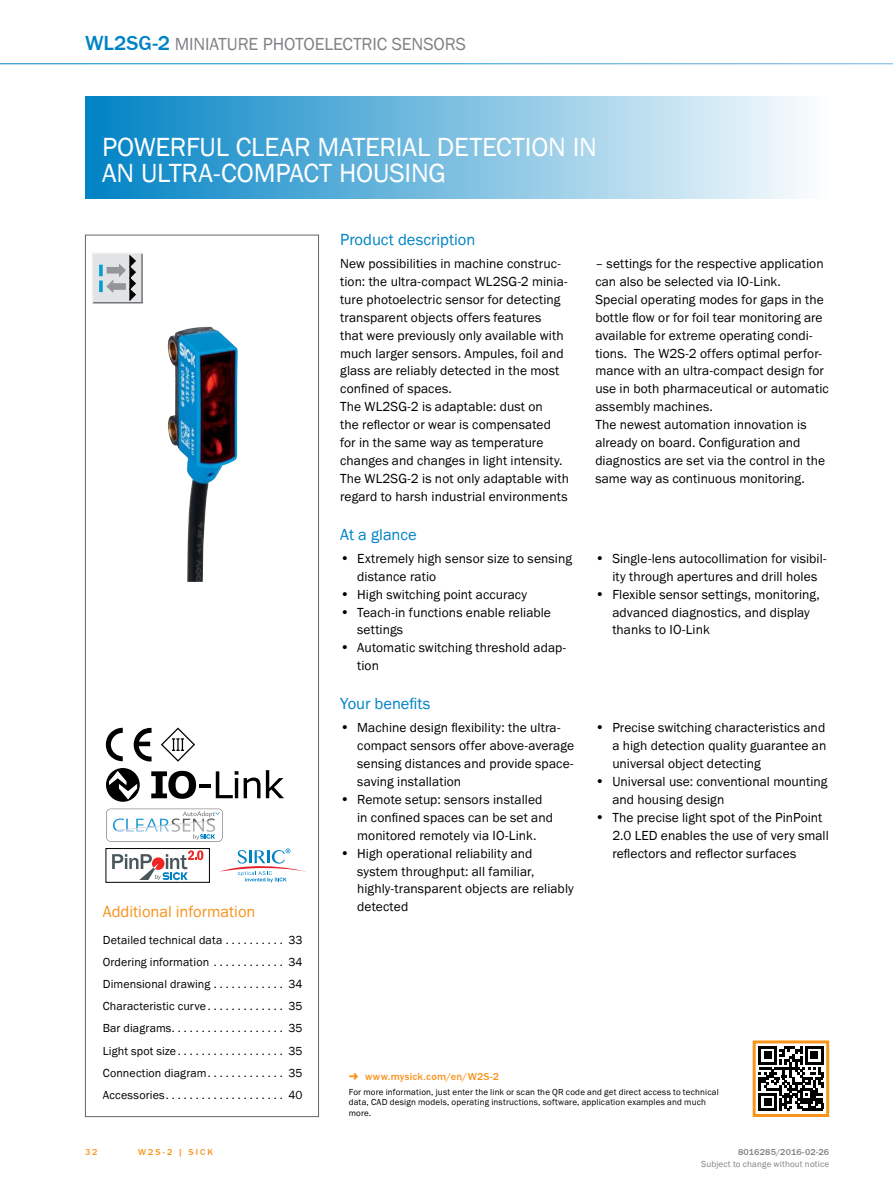
<style>
.page{position:relative;width:893px;height:1188px;background:#fff}
.page>*{position:absolute;margin:0;border:0;box-sizing:border-box;transform-origin:0 0}
.t1{font:27px/25.5px "SICK Franklin";letter-spacing:-.005em;color:#fff}
.t2{font:18px "SICK Franklin";color:#808285}
.t3{font:16.5px "SICK Franklin";color:#0083c5}
.t4{font:16.5px "SICK Franklin";letter-spacing:-.005em;color:#f7941e}
.t5{font:13.5px/17.9px "SICK Franklin";letter-spacing:.005em;color:#000}
.t6{font:12px "SICK Franklin";letter-spacing:.01em;color:#000}
.t7{font:500 10.5px "SICK Franklin";letter-spacing:.02em;color:#f7941e}
.t8{font:9px/10.5px "SICK Franklin";letter-spacing:.02em;color:#000}
.t9{font:9px "SICK Franklin";letter-spacing:.02em;color:#808285}
.t10{font:500 9px "SICK Franklin";letter-spacing:.02em;color:#808285}
.t11{font:500 9px "SICK Franklin";letter-spacing:.225em;color:#f7941e}
.s1{font-weight:500;font-size:21px;color:#0083c5}
.s2{font-size:14.25px}
</style>
<div class="page">
<div style="left:85px;top:97px;width:744px;height:102px;background:linear-gradient(to right,#0082c4,#fcfdfe)"></div>
<div style="left:92px;top:253px;width:50px;height:50px;background:#e2e3e4"></div>
<hr style="left:92px;top:302px;width:51px;height:1px;background:#6d6e71">
<hr style="left:141px;top:253px;width:2px;height:50px;background:#6d6e71">
<hr style="left:92px;top:252px;width:51px;height:2px;background:#f1f1f2">
<hr style="left:92px;top:253px;width:1px;height:50px;background:#f1f1f2">
<svg style="left:99px;top:281px;width:4px;height:11px"></svg>
<svg style="left:99px;top:265px;width:4px;height:11px"></svg>
<svg style="left:106px;top:255px;width:30px;height:46px"></svg>
<img style="left:167px;top:327px;width:71px;height:255px">
<svg style="left:106px;top:728px;width:46px;height:33px"></svg>
<svg style="left:161px;top:728px;width:34px;height:34px"></svg>
<svg style="left:106px;top:768px;width:34px;height:34px"></svg>
<svg style="left:151px;top:771px;width:87px;height:28px"></svg>
<svg style="left:244px;top:778px;width:16px;height:20px"></svg>
<svg style="left:266px;top:770px;width:18px;height:28px"></svg>
<svg style="left:109px;top:771px;width:28px;height:28px"></svg>
<svg style="left:106px;top:809px;width:117px;height:33px"></svg>
<div style="left:107px;top:809px;width:115px;height:32px;background:#fff;border-radius:4px"></div>
<svg style="left:113px;top:811px;width:107px;height:29px"></svg>
<div style="left:106px;top:848px;width:104px;height:34px;border:1px solid #000"></div>
<svg style="left:112px;top:850px;width:91px;height:30px"></svg>
<svg style="left:219px;top:848px;width:87px;height:34px"></svg>
<div style="left:85px;top:235px;width:234px;height:882px;border:1px solid #636466"></div>
<svg style="left:758px;top:1046px;width:65px;height:65px"></svg>
<hr style="left:805px;top:1046px;width:18px;height:3px;background:#000">
<div style="left:753px;top:1040px;width:76px;height:77px;border:3px solid #f7941e"></div>
<h2 class="t2" style="left:85px;top:32px;width:114px"><span class="s1">WL2SG-2</span> Miniature</h2>
<h2 class="t2" style="left:263px;top:32px;width:11px">photoelectric</h2>
<h2 class="t2" style="left:392px;top:32px;width:12px">sensors</h2>
<h1 class="t1" style="left:102px;top:135px;width:496px">POWERFUL CLEAR MATERIAL DETECTION IN<br>AN ULTRA-COMPACT HOUSING</h1>
<p class="t4" style="left:103px;top:902px;width:154px">Additional information</p>
<p class="t6" style="left:103px;top:932px;width:121px">Detailed technical data</p>
<p class="t6" style="left:288px;top:932px;width:16px">33</p>
<p class="t6" style="left:103px;top:955px;width:108px">Ordering information</p>
<p class="t6" style="left:288px;top:955px;width:16px">34</p>
<p class="t6" style="left:103px;top:977px;width:109px">Dimensional drawing</p>
<p class="t6" style="left:288px;top:977px;width:16px">34</p>
<p class="t6" style="left:103px;top:999px;width:105px">Characteristic curve</p>
<p class="t6" style="left:288px;top:999px;width:16px">35</p>
<p class="t6" style="left:103px;top:1021px;width:70px">Bar diagrams</p>
<p class="t6" style="left:288px;top:1021px;width:16px">35</p>
<p class="t6" style="left:103px;top:1043px;width:75px">Light spot size</p>
<p class="t6" style="left:288px;top:1043px;width:16px">35</p>
<p class="t6" style="left:103px;top:1065px;width:105px">Connection diagram</p>
<p class="t6" style="left:288px;top:1065px;width:16px">35</p>
<p class="t6" style="left:103px;top:1087px;width:64px">Accessories</p>
<p class="t6" style="left:288px;top:1087px;width:16px">40</p>
<p class="t3" style="left:340px;top:229px;width:137px">Product description</p>
<p class="t5" style="left:340px;top:255px;width:230px">New possibilities in machine construc&shy;tion: the ultra-compact WL2SG-2 minia&shy;ture photoelectric sensor for detecting transparent objects offers features<br>that were previously only available with much larger sensors. Ampules, foil and glass are reliably detected in the most confined of spaces.<br>The WL2SG-2 is adaptable: dust on<br>the reflector or wear is compensated for in the same way as temperature changes and changes in light intensity.<br>The WL2SG-2 is not only adaptable with regard to harsh industrial environments</p>
<p class="t5" style="left:595px;top:255px;width:235px">– settings for the respective application can also be selected via IO-Link.<br>Special operating modes for gaps in the bottle flow or for foil tear monitoring are available for extreme operating condi&shy;tions. The W2S-2 offers optimal perfor&shy;mance with an ultra-compact design for use in both pharmaceutical or automatic assembly machines.<br>The newest automation innovation is already on board. Configuration and diagnostics are set via the control in the same way as continuous monitoring.</p>
<p class="t3" style="left:340px;top:524px;width:78px">At a glance</p>
<p class="t5" style="left:357px;top:550px;width:216px;text-indent:-17px"><span class="s2">•</span> Extremely high sensor size to sensing distance ratio</p>
<p class="t5" style="left:340px;top:585px;width:188px"><span class="s2">•</span> High switching point accuracy</p>
<p class="t5" style="left:357px;top:603px;width:195px;text-indent:-17px"><span class="s2">•</span> Teach-in functions enable reliable settings</p>
<p class="t5" style="left:357px;top:639px;width:211px;text-indent:-17px"><span class="s2">•</span> Automatic switching threshold adap&shy;tion</p>
<p class="t5" style="left:595px;top:550px;width:233px;text-align:center"><span class="s2">•</span> Single-lens autocollimation for visibil&shy;ity through apertures and drill holes</p>
<p class="t5" style="left:612px;top:585px;width:209px;text-indent:-17px"><span class="s2">•</span> Flexible sensor settings, monitoring, advanced diagnostics, and display thanks to IO-Link</p>
<p class="t3" style="left:340px;top:694px;width:92px">Your benefits</p>
<p class="t5" style="left:357px;top:719px;width:218px;text-indent:-17px"><span class="s2">•</span> Machine design flexibility: the ultra&shy;compact sensors offer above-average sensing distances and provide space&shy;saving installation</p>
<p class="t5" style="left:357px;top:791px;width:197px;text-indent:-17px"><span class="s2">•</span> Remote setup: sensors installed in confined spaces can be set and monitored remotely via IO-Link.</p>
<p class="t5" style="left:357px;top:844px;width:218px;text-indent:-17px"><span class="s2">•</span> High operational reliability and system throughput: all familiar, highly-transparent objects are reliably detected</p>
<p class="t5" style="left:612px;top:719px;width:216px;text-align:justify;text-indent:-17px"><span class="s2">•</span> Precise switching characteristics and a high detection quality guarantee an universal object detecting</p>
<p class="t5" style="left:612px;top:773px;width:217px;text-indent:-17px"><span class="s2">•</span> Universal use: conventional mounting and housing design</p>
<p class="t5" style="left:612px;top:809px;width:218px;text-indent:-17px"><span class="s2">•</span> The precise light spot of the PinPoint<br>2.0 LED enables the use of very small reflectors and reflector surfaces</p>
<p class="t7" style="left:365px;top:1070px;width:135px">www.mysick.com/en/W2S-2</p>
<p class="t8" style="left:349px;top:1087px;width:372px">For more information, just enter the link or scan the QR code and get direct access to technical data, CAD design models, operating instructions, software, application examples and much more.</p>
<p class="t11" style="left:85px;top:1146px;width:14px">32</p>
<p class="t11" style="left:138px;top:1146px;width:76px">W2S-2 | SICK</p>
<p class="t10" style="left:738px;top:1146px;width:93px">8016285/2016-02-26</p>
<p class="t9" style="left:701px;top:1159px;width:130px">Subject to change without notice</p>
</div>
